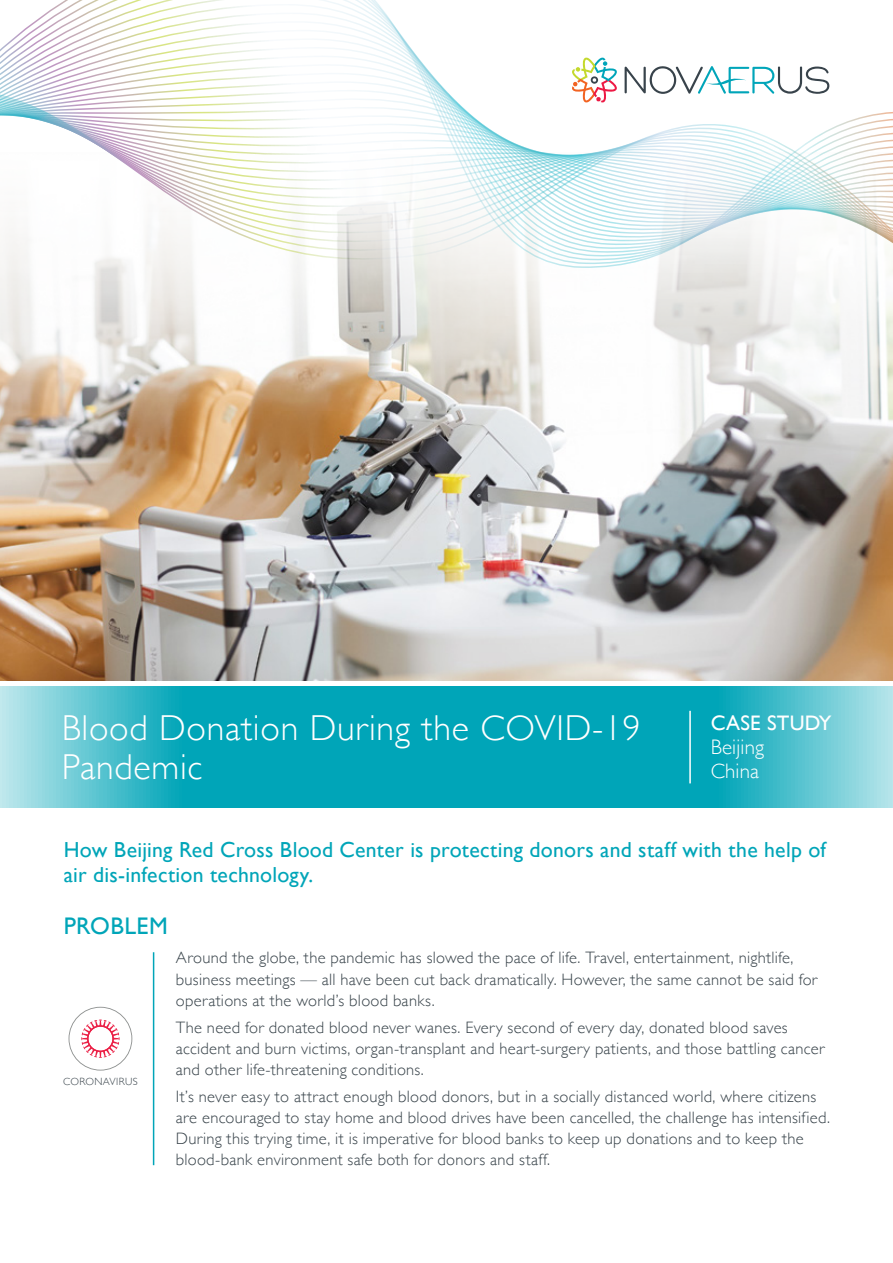
<style>
.page{position:relative;width:893px;height:1263px;background:#fff}
.page>*{position:absolute;margin:0;border:0;box-sizing:border-box;transform-origin:0 0}
.t1{font:300 36px/39px "Gill Sans";letter-spacing:.02em;color:#fff}
.t2{font:24px "Gill Sans";letter-spacing:.015em;color:#00a5b8}
.t3{font:21.75px/25.5px "Gill Sans";letter-spacing:.01em;color:#00a5b8}
.t4{font:300 21px/24px "Gill Sans";letter-spacing:.01em;color:#fff}
.t5{font:21px "Gill Sans";letter-spacing:.01em;color:#fff}
.t6{font:300 16.5px/21px "Gill Sans";letter-spacing:.015em;color:#38434a}
.t7{font:300 10.5px "Gill Sans";letter-spacing:.03em;color:#38434a}
</style>
<div class="page">
<svg style="left:0;top:686px;width:893px;height:122px;background:#26b2c2"></svg>
<hr style="left:689px;top:711px;width:2px;height:72px;background:#fff">
<svg style="left:6px;top:36px;width:402px;height:8px"></svg>
<svg style="left:0;top:44px;width:414px;height:8px"></svg>
<svg style="left:0;top:52px;width:420px;height:8px"></svg>
<svg style="left:0;top:60px;width:625px;height:8px"></svg>
<svg style="left:0;top:68px;width:625px;height:8px"></svg>
<svg style="left:0;top:76px;width:625px;height:6px"></svg>
<svg style="left:0;top:82px;width:830px;height:23px"></svg>
<img style="left:0;top:105px;width:893px;height:575px">
<svg style="left:571px;top:57px;width:47px;height:46px"></svg>
<svg style="left:625px;top:66px;width:204px;height:28px"></svg>
<svg style="left:69px;top:1007px;width:63px;height:63px"></svg>
<hr style="left:153px;top:952px;width:1px;height:213px;background:#00a5b8">
<h1 class="t1" style="left:62px;top:707px;width:581px">Blood Donation During the COVID-19<br>Pandemic</h1>
<p class="t5" style="left:711px;top:711px;width:122px">CASE STUDY</p>
<p class="t4" style="left:711px;top:734px;width:55px">Beijing<br>China</p>
<h3 class="t3" style="left:64px;top:836px;width:764px">How Beijing Red Cross Blood Center is protecting donors and staff with the help of air dis-infection technology.</h3>
<h2 class="t2" style="left:64px;top:912px;width:106px">PROBLEM</h2>
<p class="t7" style="left:63px;top:1073px;width:76px">CORONAVIRUS</p>
<p class="t6" style="left:176px;top:947px;width:643px">Around the globe, the pandemic has slowed the pace of life. Travel, entertainment, nightlife, business meetings — all have been cut back dramatically. However, the same cannot be said for operations at the world’s blood banks.</p>
<p class="t6" style="left:176px;top:1016px;width:650px">The need for donated blood never wanes. Every second of every day, donated blood saves accident and burn victims, organ-transplant and heart-surgery patients, and those battling cancer and other life-threatening conditions.</p>
<p class="t6" style="left:176px;top:1085px;width:656px">It’s never easy to attract enough blood donors, but in a socially distanced world, where citizens are encouraged to stay home and blood drives have been cancelled, the challenge has intensified.<br>During this trying time, it is imperative for blood banks to keep up donations and to keep the blood-bank environment safe both for donors and staff.</p>
</div>
